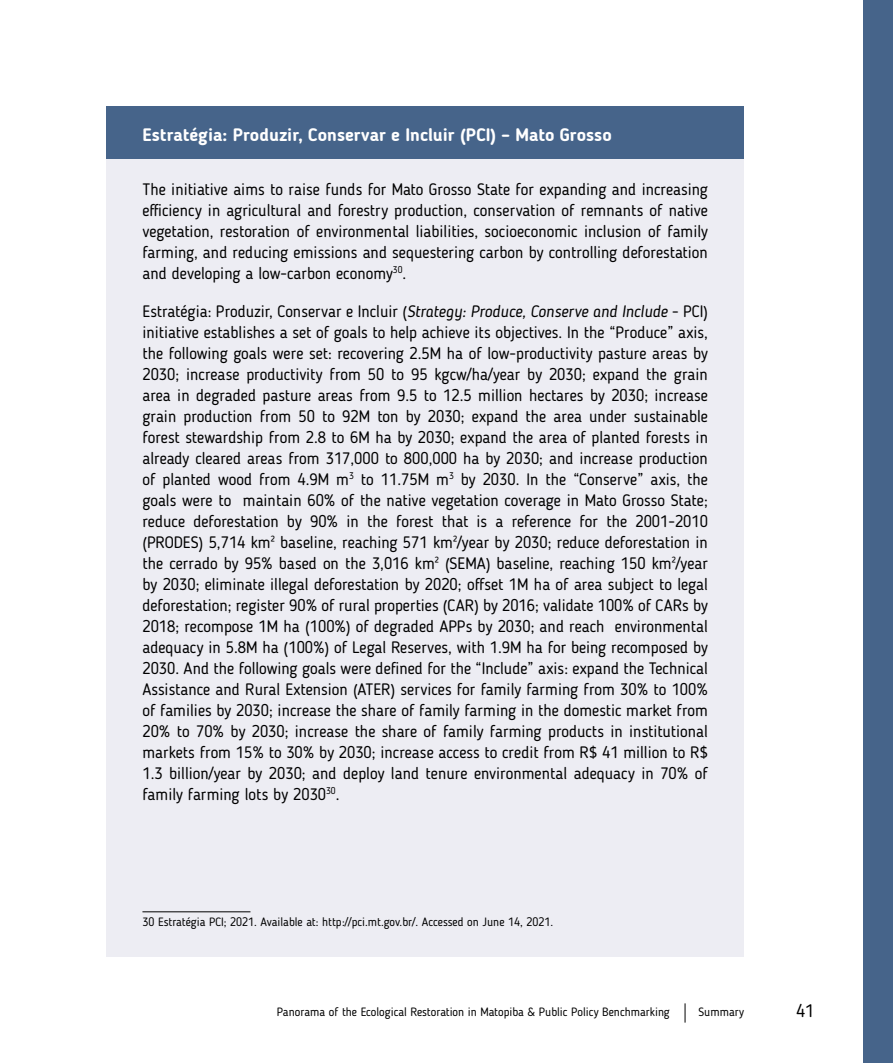
<style>
.page{position:relative;width:893px;height:1063px;background:#fff}
.page>*{position:absolute;margin:0;border:0;box-sizing:border-box;transform-origin:0 0}
.t1{font:700 18px "Blogger Sans";color:#fff}
.t2{font:18px "Blogger Sans";color:#000}
.t3{font:16.5px/21px "Blogger Sans";color:#000;text-align:justify}
.t4{font:12px "Blogger Sans";color:#000}
.s1{font-style:italic}
</style>
<div class="page">
<div style="left:863px;top:0;width:30px;height:1063px;background:#46648a"></div>
<svg style="left:685px;top:1003px;width:1px;height:20px"></svg>
<div style="left:106px;top:106px;width:638px;height:851px;background:#ededf3"></div>
<div style="left:106px;top:106px;width:638px;height:53px;background:#46648a"></div>
<hr style="left:142px;top:911px;width:108px;height:1px;background:#000">
<p class="t1" style="left:142px;top:124px;width:471px">Estratégia: Produzir, Conservar e Incluir (PCI) – Mato Grosso</p>
<p class="t3" style="left:142px;top:178px;width:567px">The initiative aims to raise funds for Mato Grosso State for expanding and increasing efficiency in agricultural and forestry production, conservation of remnants of native vegetation, restoration of environmental liabilities, socioeconomic inclusion of family farming, and reducing emissions and sequestering carbon by controlling deforestation and developing a low-carbon economy<sup>30</sup>.</p>
<p class="t3" style="left:142px;top:300px;width:567px">Estratégia: Produzir, Conservar e Incluir (<span class="s1">Strategy: Produce, Conserve and Include</span> - PCI) initiative establishes a set of goals to help achieve its objectives. In the “Produce” axis, the following goals were set: recovering 2.5M ha of low-productivity pasture areas by 2030; increase productivity from 50 to 95 kgcw/ha/year by 2030; expand the grain area in degraded pasture areas from 9.5 to 12.5 million hectares by 2030; increase grain production from 50 to 92M ton by 2030; expand the area under sustainable forest stewardship from 2.8 to 6M ha by 2030; expand the area of planted forests in already cleared areas from 317,000 to 800,000 ha by 2030; and increase production of planted wood from 4.9M m<sup>3</sup> to 11.75M m<sup>3</sup> by 2030. In the “Conserve” axis, the goals were to maintain 60% of the native vegetation coverage in Mato Grosso State; reduce deforestation by 90% in the forest that is a reference for the 2001-2010 (PRODES) 5,714 km² baseline, reaching 571 km²/year by 2030; reduce deforestation in the cerrado by 95% based on the 3,016 km² (SEMA) baseline, reaching 150 km²/year by 2030; eliminate illegal deforestation by 2020; offset 1M ha of area subject to legal deforestation; register 90% of rural properties (CAR) by 2016; validate 100% of CARs by 2018; recompose 1M ha (100%) of degraded APPs by 2030; and reach environmental adequacy in 5.8M ha (100%) of Legal Reserves, with 1.9M ha for being recomposed by 2030. And the following goals were defined for the “Include” axis: expand the Technical Assistance and Rural Extension (ATER) services for family farming from 30% to 100% of families by 2030; increase the share of family farming in the domestic market from 20% to 70% by 2030; increase the share of family farming products in institutional markets from 15% to 30% by 2030; increase access to credit from R$ 41 million to R$ 1.3 billion/year by 2030; and deploy land tenure environmental adequacy in 70% of family farming lots by 2030<sup>30</sup>.</p>
<p class="t4" style="left:142px;top:915px;width:412px">30 Estratégia PCI; 2021. Available at: http://pci.mt.gov.br/. Accessed on June 14, 2021.</p>
<p class="t4" style="left:277px;top:1005px;width:394px">Panorama of the Ecological Restoration in Matopiba &amp; Public Policy Benchmarking</p>
<p class="t4" style="left:698px;top:1004px;width:47px">Summary</p>
<p class="t2" style="left:796px;top:1000px;width:19px">41</p>
</div>
